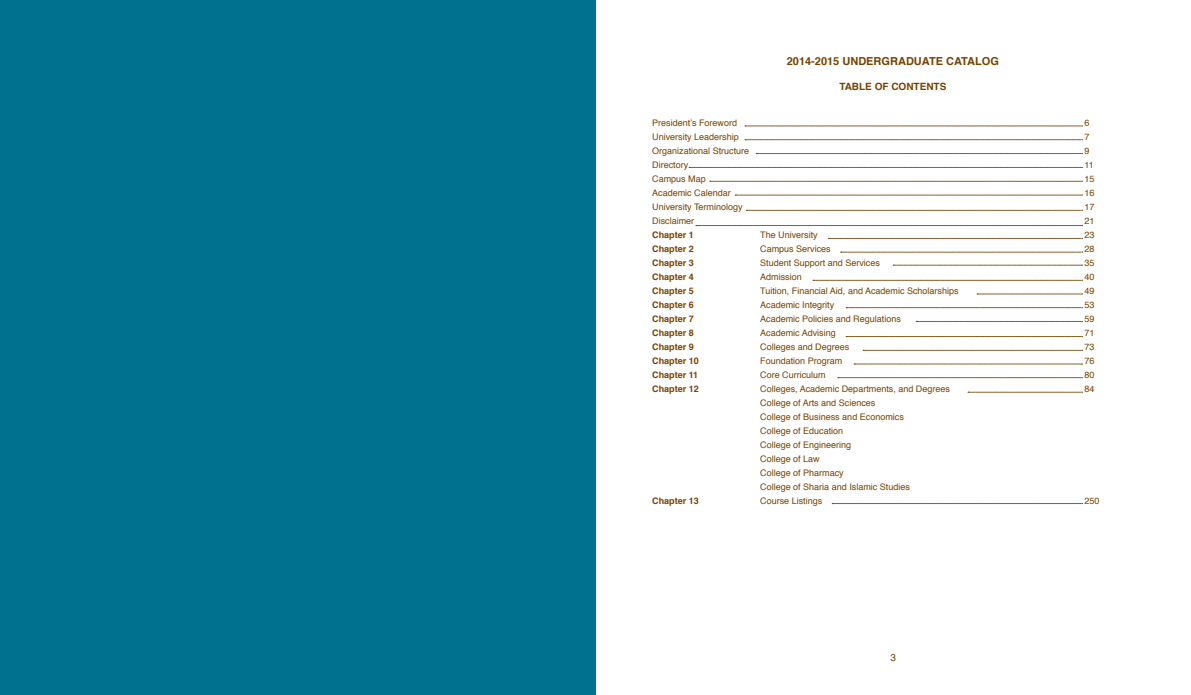
<style>
.page{position:relative;width:1191px;height:695px;background:#fff}
.page>*{position:absolute;margin:0;border:0;box-sizing:border-box;transform-origin:0 0}
.t1{font:700 11px "Helvetica";color:#754200}
.t2{font:700 10px "Helvetica";color:#754200}
.t3{font:10px "Helvetica";color:#754200}
.t4{font:9px/14px "Helvetica";color:#754200}
.t5{font:700 9px "Helvetica";color:#754200}
</style>
<div class="page">
<div style="left:0;top:0;width:595px;height:694px;background:#00728f"></div>
<svg style="left:745px;top:126px;width:337px;height:1px"></svg>
<svg style="left:828px;top:238px;width:254px;height:1px"></svg>
<svg style="left:756px;top:153px;width:326px;height:1px"></svg>
<svg style="left:893px;top:265px;width:189px;height:1px"></svg>
<svg style="left:710px;top:181px;width:372px;height:1px"></svg>
<svg style="left:977px;top:294px;width:105px;height:1px"></svg>
<svg style="left:745px;top:140px;width:337px;height:1px"></svg>
<svg style="left:840px;top:252px;width:242px;height:1px"></svg>
<svg style="left:689px;top:167px;width:393px;height:1px"></svg>
<svg style="left:813px;top:280px;width:269px;height:1px"></svg>
<svg style="left:735px;top:195px;width:347px;height:1px"></svg>
<svg style="left:846px;top:307px;width:236px;height:1px"></svg>
<svg style="left:746px;top:210px;width:336px;height:1px"></svg>
<svg style="left:916px;top:321px;width:166px;height:1px"></svg>
<svg style="left:696px;top:225px;width:386px;height:1px"></svg>
<svg style="left:846px;top:336px;width:236px;height:1px"></svg>
<svg style="left:863px;top:350px;width:219px;height:1px"></svg>
<svg style="left:854px;top:364px;width:228px;height:1px"></svg>
<svg style="left:837px;top:377px;width:245px;height:1px"></svg>
<svg style="left:832px;top:503px;width:250px;height:1px"></svg>
<svg style="left:968px;top:392px;width:114px;height:1px"></svg>
<p class="t1" style="left:787px;top:52px;width:214px">2014-2015 UNDERGRADUATE CATALOG</p>
<p class="t2" style="left:839px;top:79px;width:109px">TABLE OF CONTENTS</p>
<p class="t4" style="left:652px;top:116px;width:86px">President’s Foreword</p>
<p class="t4" style="left:1084px;top:116px;width:7px">6</p>
<p class="t4" style="left:652px;top:130px;width:88px">University Leadership</p>
<p class="t4" style="left:1084px;top:130px;width:7px">7</p>
<p class="t4" style="left:652px;top:144px;width:99px">Organizational Structure</p>
<p class="t4" style="left:1084px;top:144px;width:7px">9</p>
<p class="t4" style="left:652px;top:158px;width:37px">Directory</p>
<p class="t4" style="left:1084px;top:158px;width:11px">11</p>
<p class="t4" style="left:652px;top:172px;width:55px">Campus Map</p>
<p class="t4" style="left:1084px;top:172px;width:12px">15</p>
<p class="t4" style="left:652px;top:186px;width:80px">Academic Calendar</p>
<p class="t4" style="left:1084px;top:186px;width:12px">16</p>
<p class="t4" style="left:652px;top:200px;width:92px">University Terminology</p>
<p class="t4" style="left:1084px;top:200px;width:12px">17</p>
<p class="t4" style="left:652px;top:214px;width:43px">Disclaimer</p>
<p class="t4" style="left:1084px;top:214px;width:12px">21</p>
<p class="t5" style="left:652px;top:227px;width:43px">Chapter 1</p>
<p class="t4" style="left:760px;top:228px;width:59px">The University</p>
<p class="t4" style="left:1084px;top:228px;width:12px">23</p>
<p class="t5" style="left:652px;top:241px;width:43px">Chapter 2</p>
<p class="t4" style="left:760px;top:242px;width:72px">Campus Services</p>
<p class="t4" style="left:1084px;top:242px;width:12px">28</p>
<p class="t5" style="left:652px;top:255px;width:43px">Chapter 3</p>
<p class="t4" style="left:760px;top:256px;width:121px">Student Support and Services</p>
<p class="t4" style="left:1084px;top:256px;width:12px">35</p>
<p class="t5" style="left:652px;top:269px;width:43px">Chapter 4</p>
<p class="t4" style="left:760px;top:270px;width:43px">Admission</p>
<p class="t4" style="left:1084px;top:270px;width:12px">40</p>
<p class="t5" style="left:652px;top:283px;width:43px">Chapter 5</p>
<p class="t4" style="left:760px;top:284px;width:200px">Tuition, Financial Aid, and Academic Scholarships</p>
<p class="t4" style="left:1084px;top:284px;width:12px">49</p>
<p class="t5" style="left:652px;top:297px;width:43px">Chapter 6</p>
<p class="t4" style="left:760px;top:298px;width:76px">Academic Integrity</p>
<p class="t4" style="left:1084px;top:298px;width:12px">53</p>
<p class="t5" style="left:652px;top:311px;width:43px">Chapter 7</p>
<p class="t4" style="left:760px;top:312px;width:142px">Academic Policies and Regulations</p>
<p class="t4" style="left:1084px;top:312px;width:12px">59</p>
<p class="t5" style="left:652px;top:325px;width:43px">Chapter 8</p>
<p class="t4" style="left:760px;top:326px;width:77px">Academic Advising</p>
<p class="t4" style="left:1084px;top:326px;width:12px">71</p>
<p class="t5" style="left:652px;top:339px;width:43px">Chapter 9</p>
<p class="t4" style="left:760px;top:340px;width:91px">Colleges and Degrees</p>
<p class="t4" style="left:1084px;top:340px;width:12px">73</p>
<p class="t5" style="left:652px;top:353px;width:48px">Chapter 10</p>
<p class="t4" style="left:760px;top:354px;width:84px">Foundation Program</p>
<p class="t4" style="left:1084px;top:354px;width:12px">76</p>
<p class="t5" style="left:652px;top:367px;width:48px">Chapter 11</p>
<p class="t4" style="left:760px;top:368px;width:67px">Core Curriculum</p>
<p class="t4" style="left:1084px;top:368px;width:12px">80</p>
<p class="t5" style="left:652px;top:381px;width:48px">Chapter 12</p>
<p class="t4" style="left:760px;top:382px;width:191px">Colleges, Academic Departments, and Degrees</p>
<p class="t4" style="left:1084px;top:382px;width:12px">84</p>
<p class="t4" style="left:760px;top:396px;width:151px">College of Arts and Sciences<br>College of Business and Economics<br>College of Education<br>College of Engineering<br>College of Law<br>College of Pharmacy<br>College of Sharia and Islamic Studies</p>
<p class="t5" style="left:652px;top:493px;width:48px">Chapter 13</p>
<p class="t4" style="left:760px;top:494px;width:64px">Course Listings</p>
<p class="t4" style="left:1084px;top:494px;width:17px">250</p>
<p class="t3" style="left:890px;top:650px;width:7px">3</p>
</div>
